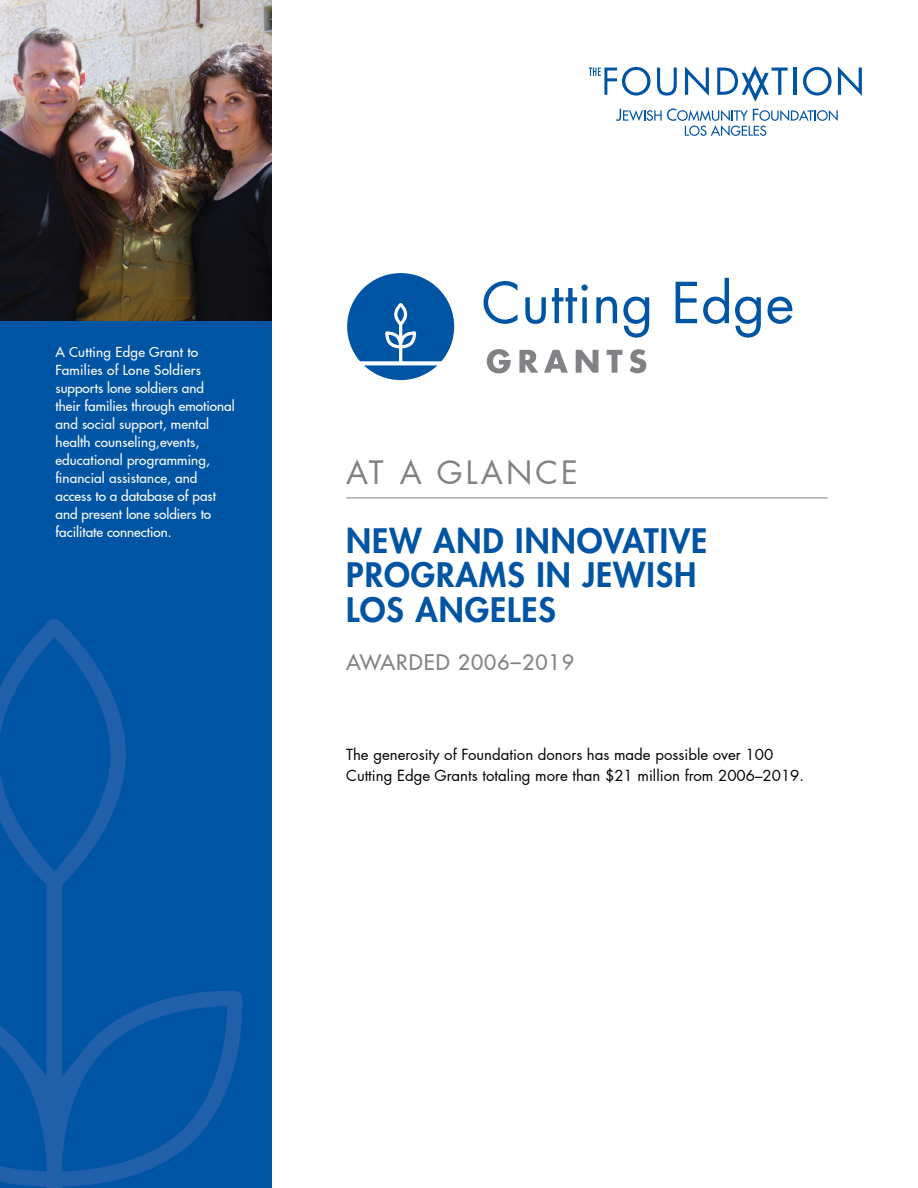
<style>
.page{position:relative;width:918px;height:1188px;background:#fff}
.page>*{position:absolute;margin:0;border:0;box-sizing:border-box;transform-origin:0 0}
.t1{font:800 33px/34.5px "Futura LT Pro";letter-spacing:.03em;color:#0054a4}
.t2{font:31.5px "Futura LT Pro";letter-spacing:.1em;color:#808285}
.t3{font:500 21px "Futura LT Pro";letter-spacing:.05em;color:#808285}
.t4{font:15px/21px "Futura LT Pro";color:#000}
.t5{font:500 13.5px/18px "Futura LT Pro";letter-spacing:.005em;color:#fff}
</style>
<div class="page">
<div style="left:0;top:0;width:272px;height:1188px;background:#0054a4"></div>
<svg style="left:0;top:619px;width:243px;height:569px"></svg>
<img style="left:0;top:0;width:272px;height:320px">
<svg style="left:484px;top:281px;width:33px;height:43px"></svg>
<svg style="left:525px;top:297px;width:21px;height:27px"></svg>
<svg style="left:552px;top:284px;width:36px;height:39px"></svg>
<svg style="left:596px;top:297px;width:21px;height:26px"></svg>
<svg style="left:623px;top:297px;width:26px;height:41px"></svg>
<svg style="left:676px;top:282px;width:21px;height:41px"></svg>
<svg style="left:703px;top:278px;width:26px;height:46px"></svg>
<svg style="left:735px;top:297px;width:26px;height:41px"></svg>
<svg style="left:768px;top:297px;width:24px;height:27px"></svg>
<svg style="left:487px;top:349px;width:24px;height:24px"></svg>
<svg style="left:519px;top:350px;width:19px;height:23px"></svg>
<svg style="left:544px;top:350px;width:24px;height:23px"></svg>
<svg style="left:576px;top:350px;width:22px;height:23px"></svg>
<svg style="left:607px;top:350px;width:15px;height:23px"></svg>
<svg style="left:630px;top:349px;width:16px;height:24px"></svg>
<svg style="left:347px;top:273px;width:107px;height:107px"></svg>
<svg style="left:803px;top:67px;width:29px;height:29px"></svg>
<svg style="left:657px;top:68px;width:20px;height:28px"></svg>
<svg style="left:685px;top:66px;width:24px;height:30px"></svg>
<svg style="left:838px;top:66px;width:24px;height:30px"></svg>
<hr style="left:794px;top:68px;width:3px;height:27px;background:#0054a4">
<svg style="left:717px;top:66px;width:71px;height:36px"></svg>
<svg style="left:589px;top:67px;width:62px;height:29px"></svg>
<svg style="left:616px;top:108px;width:222px;height:28px"></svg>
<hr style="left:346px;top:498px;width:482px;height:1px;background:#808285">
<p class="t5" style="left:56px;top:343px;width:181px">A Cutting Edge Grant to<br>Families of Lone Soldiers supports lone soldiers and<br>their families through emotional and social support, mental health counseling,events, educational programming, financial assistance, and access to a database of past and present lone soldiers to facilitate connection.</p>
<h2 class="t2" style="left:346px;top:451px;width:233px">AT A GLANCE</h2>
<h1 class="t1" style="left:346px;top:522px;width:363px">NEW AND INNOVATIVE<br>PROGRAMS IN JEWISH<br>LOS ANGELES</h1>
<h3 class="t3" style="left:346px;top:646px;width:229px">AWARDED 2006–2019</h3>
<p class="t4" style="left:346px;top:744px;width:459px">The generosity of Foundation donors has made possible over 100<br>Cutting Edge Grants totaling more than $21 million from 2006–2019.</p>
</div>
